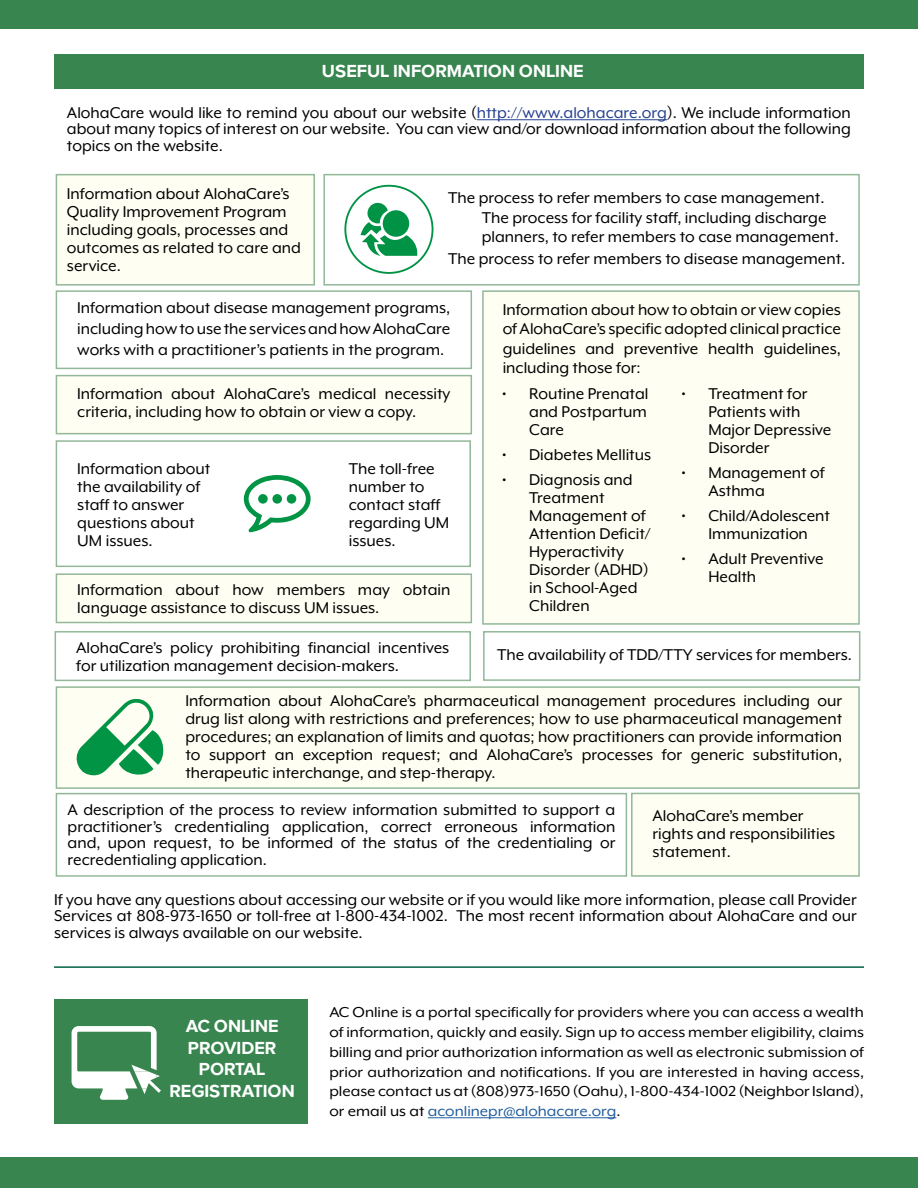
<style>
.page{position:relative;width:918px;height:1188px;background:#fff}
.page>*{position:absolute;margin:0;border:0;box-sizing:border-box;transform-origin:0 0}
.t1{font:18px/18px "Mr Eaves XL Mod OT";color:#000}
.t2{font:500 18px/21.6px "Proxima Sans";color:#fff;text-align:center}
.t3{font:16.5px/19.8px "Mr Eaves XL Mod OT";color:#000;text-align:justify;scale:1.07 1}
.s1{color:#25408f}
.s2{color:#215e9e}
</style>
<div class="page">
<div style="left:0;top:0;width:918px;height:28px;background:#38854f"></div>
<div style="left:0;top:1157px;width:918px;height:31px;background:#38854f"></div>
<div style="left:54px;top:54px;width:810px;height:35px;background:#38854f"></div>
<hr style="left:477px;top:119px;width:190px;height:1px;background:#25408f">
<div style="left:56px;top:174px;width:259px;height:112px;background:#fffef2;border:2px solid #92b898"></div>
<div style="left:323px;top:174px;width:537px;height:112px;border:2px solid #92b898"></div>
<div style="left:56px;top:290px;width:416px;height:79px;border:2px solid #92b898"></div>
<div style="left:482px;top:290px;width:378px;height:335px;background:#fffef2;border:2px solid #92b898"></div>
<div style="left:56px;top:375px;width:416px;height:59px;background:#fffef2;border:2px solid #92b898"></div>
<div style="left:56px;top:793px;width:571px;height:84px;border:2px solid #92b898"></div>
<div style="left:56px;top:686px;width:804px;height:103px;background:#fffef2;border:2px solid #92b898"></div>
<div style="left:483px;top:631px;width:377px;height:50px;border:2px solid #92b898"></div>
<div style="left:56px;top:440px;width:415px;height:127px;border:2px solid #92b898"></div>
<svg style="left:76px;top:698px;width:88px;height:78px"></svg>
<div style="left:631px;top:793px;width:229px;height:84px;background:#fffef2;border:2px solid #92b898"></div>
<div style="left:56px;top:573px;width:416px;height:50px;background:#fffef2;border:2px solid #92b898"></div>
<svg style="left:244px;top:475px;width:66px;height:57px"></svg>
<svg style="left:344px;top:185px;width:89px;height:89px"></svg>
<div style="left:55px;top:631px;width:416px;height:50px;border:2px solid #92b898"></div>
<div style="left:54px;top:999px;width:253px;height:125px;background:#38854f"></div>
<hr style="left:428px;top:1118px;width:188px;height:1px;background:#215e9e">
<svg style="left:72px;top:1026px;width:89px;height:74px"></svg>
<hr style="left:54px;top:966px;width:810px;height:2px;background:#006245">
<p class="t2" style="left:322px;top:60px;width:263px">USEFUL INFORMATION ONLINE</p>
<p class="t1" style="left:67px;top:104px;width:785px;line-height:16.5px;text-align:justify">AlohaCare would like to remind you about our website (<span class="s1">http://www.alohacare.org</span>). We include information about many topics of interest on our website. You can view and/or download information about the following topics on the website.</p>
<p class="t1" style="left:482px;top:188px;width:359px;line-height:19.5px;text-indent:-34px">The process to refer members to case management.<br>The process for facility staff, including discharge planners, to refer members to case management.</p>
<p class="t1" style="left:67px;top:184px;width:235px">Information about AlohaCare’s<br>Quality Improvement Program including goals, processes and outcomes as related to care and service.</p>
<p class="t1" style="left:448px;top:250px;width:399px">The process to refer members to disease management.</p>
<p class="t1" style="left:77px;top:297px;width:375px;line-height:21px;text-align:justify">Information about disease management programs, including how to use the services and how AlohaCare works with a practitioner’s patients in the program.</p>
<p class="t1" style="left:503px;top:300px;width:340px;line-height:19.5px;text-align:justify">Information about how to obtain or view copies of AlohaCare’s specific adopted clinical practice guidelines and preventive health guidelines, including those for:</p>
<p class="t1" style="left:77px;top:385px;width:375px">Information about AlohaCare’s medical necessity criteria, including how to obtain or view a copy.</p>
<p class="t1" style="left:77px;top:459px;width:135px">Information about the availability of staff to answer questions about<br>UM issues.</p>
<p class="t1" style="left:349px;top:459px;width:102px">The toll-free number to contact staff regarding UM issues.</p>
<p class="t1" style="left:77px;top:581px;width:375px">Information about how members may obtain language assistance to discuss UM issues.</p>
<p class="t1" style="left:76px;top:638px;width:375px">AlohaCare’s policy prohibiting financial incentives for utilization management decision-makers.</p>
<p class="t1" style="left:529px;top:385px;width:121px;text-align:justify;text-indent:-27px">• Routine Prenatal and Postpartum Care</p>
<p class="t1" style="left:502px;top:446px;width:150px">• Diabetes Mellitus</p>
<p class="t1" style="left:529px;top:470px;width:123px;text-indent:-27px">• Diagnosis and<br>Treatment<br>Management of<br>Attention Deficit/<br>Hyperactivity<br>Disorder (ADHD) in School-Aged<br>Children</p>
<p class="t1" style="left:708px;top:385px;width:125px;text-indent:-27px">• Treatment for<br>Patients with<br>Major Depressive<br>Disorder</p>
<p class="t1" style="left:708px;top:464px;width:118px;text-indent:-27px">• Management of<br>Asthma</p>
<p class="t1" style="left:681px;top:506px;width:150px;text-align:center">• Child/Adolescent<br>Immunization</p>
<p class="t1" style="left:708px;top:549px;width:117px;text-indent:-27px">• Adult Preventive<br>Health</p>
<p class="t1" style="left:497px;top:646px;width:356px">The availability of TDD/TTY services for members.</p>
<p class="t1" style="left:185px;top:691px;width:658px;text-align:justify">Information about AlohaCare’s pharmaceutical management procedures including our drug list along with restrictions and preferences; how to use pharmaceutical management procedures; an explanation of limits and quotas; how practitioners can provide information to support an exception request; and AlohaCare’s processes for generic substitution, therapeutic interchange, and step-therapy.</p>
<p class="t1" style="left:68px;top:802px;width:549px;line-height:16.5px;text-align:justify">A description of the process to review information submitted to support a practitioner’s credentialing application, correct erroneous information and, upon request, to be informed of the status of the credentialing or recredentialing application.</p>
<p class="t1" style="left:54px;top:891px;width:804px;line-height:16.5px;text-align:justify">If you have any questions about accessing our website or if you would like more information, please call Provider Services at 808-973-1650 or toll-free at 1-800-434-1002. The most recent information about AlohaCare and our services is always available on our website.</p>
<p class="t1" style="left:653px;top:807px;width:184px">AlohaCare’s member rights and responsibilities statement.</p>
<p class="t2" style="left:169px;top:1015px;width:127px">AC ONLINE<br>PROVIDER<br>PORTAL<br>REGISTRATION</p>
<p class="t3" style="left:329px;top:1002px;width:501px">AC Online is a portal specifically for providers where you can access a wealth of information, quickly and easily. Sign up to access member eligibility, claims billing and prior authorization information as well as electronic submission of prior authorization and notifications. If you are interested in having access, please contact us at (808)973-1650 (Oahu), 1-800-434-1002 (Neighbor Island), or email us at <span class="s2">aconlinepr@alohacare.org</span>.</p>
</div>
